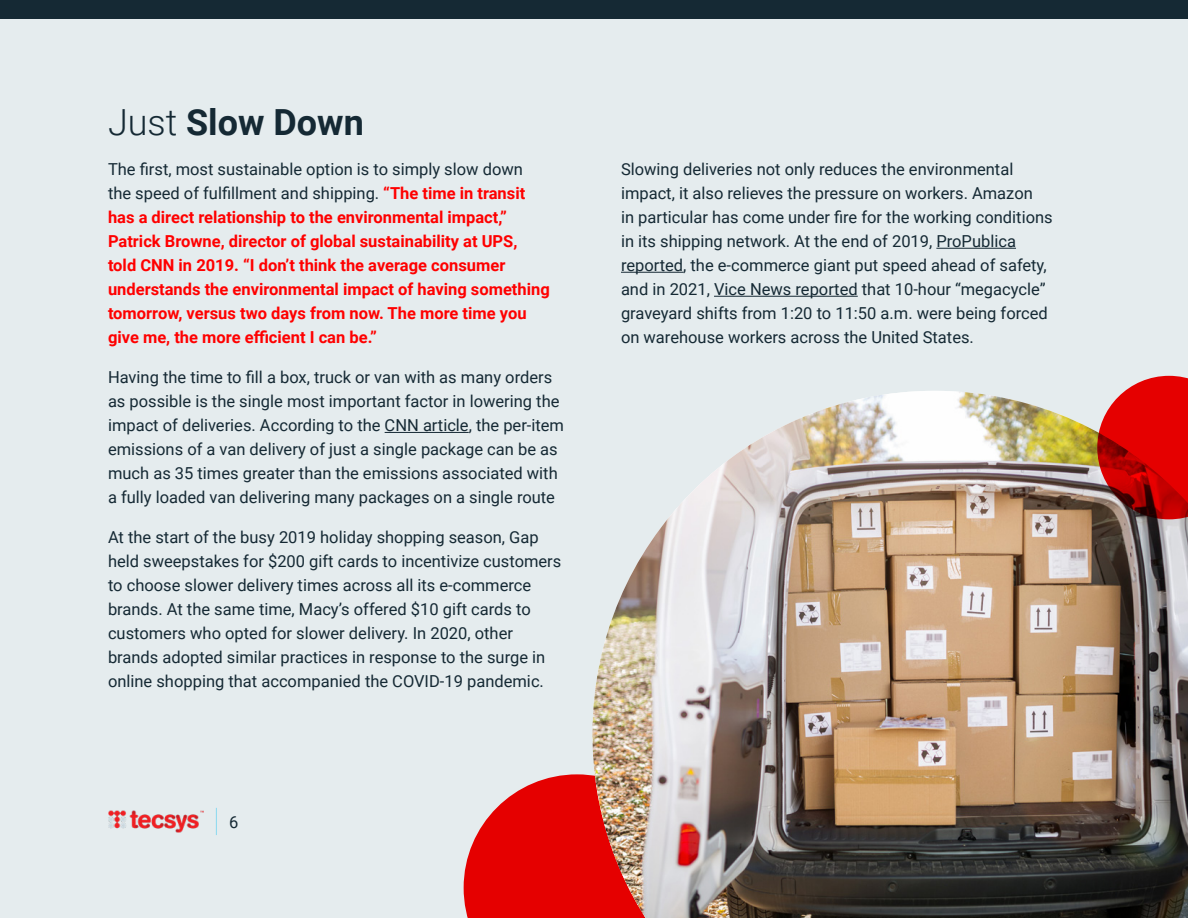
<style>
.page{position:relative;width:1188px;height:918px;background:#e5ecee}
.page>*{position:absolute;margin:0;border:0;box-sizing:border-box;transform-origin:0 0}
.H1__reg__dark_grey{font:700 36px "Roboto";color:#152934}
.Body__Dark_Grey{font:16.5px/24px "Roboto";color:#152934}
.Body__Dark_Grey-2{font:700 16.5px/24px "Roboto";color:#f00}
.s1{font-weight:300}
.s2{font-weight:400;color:#152934}
</style>
<div class="page">
<svg style="left:464px;top:774px;width:128px;height:144px"></svg>
<img style="left:592px;top:391px;width:596px;height:527px">
<hr style="left:385px;top:432px;width:84px;height:1px;background:#152934">
<hr style="left:936px;top:248px;width:80px;height:1px;background:#152934">
<hr style="left:621px;top:272px;width:62px;height:1px;background:#152934">
<hr style="left:714px;top:296px;width:144px;height:1px;background:#152934">
<svg style="left:1097px;top:376px;width:91px;height:143px;background:#ca1e1e"></svg>
<div style="left:0;top:0;width:1188px;height:18px;background:#152934"></div>
<img style="left:108px;top:810px;width:96px;height:23px">
<svg style="left:216px;top:808px;width:1px;height:27px"></svg>
<p class="H1__reg__dark_grey" style="left:108px;top:97px;width:257px"><span class="s1">Just</span> Slow Down</p>
<p class="Body__Dark_Grey-2" style="left:108px;top:157px;width:443px"><span class="s2">The first, most sustainable option is to simply slow down the speed of fulfillment and shipping.</span> “The time in transit has a direct relationship to the environmental impact,” Patrick Browne, director of global sustainability at UPS, told CNN in 2019. “I don’t think the average consumer understands the environmental impact of having something tomorrow, versus two days from now. The more time you give me, the more efficient I can be.”</p>
<p class="Body__Dark_Grey" style="left:108px;top:365px;width:458px">Having the time to fill a box, truck or van with as many orders as possible is the single most important factor in lowering the impact of deliveries. According to the CNN article, the per-item emissions of a van delivery of just a single package can be as much as 35 times greater than the emissions associated with a fully loaded van delivering many packages on a single route</p>
<p class="Body__Dark_Grey" style="left:108px;top:525px;width:455px">At the start of the busy 2019 holiday shopping season, Gap held sweepstakes for $200 gift cards to incentivize customers to choose slower delivery times across all its e-commerce brands. At the same time, Macy’s offered $10 gift cards to customers who opted for slower delivery. In 2020, other brands adopted similar practices in response to the surge in online shopping that accompanied the COVID-19 pandemic.</p>
<p class="Body__Dark_Grey" style="left:229px;top:809px;width:11px">6</p>
<p class="Body__Dark_Grey" style="left:621px;top:157px;width:433px">Slowing deliveries not only reduces the environmental impact, it also relieves the pressure on workers. Amazon<br>in particular has come under fire for the working conditions in its shipping network. At the end of 2019, ProPublica reported, the e-commerce giant put speed ahead of safety, and in 2021, Vice News reported that 10-hour “megacycle” graveyard shifts from 1:20 to 11:50 a.m. were being forced on warehouse workers across the United States.</p>
</div>
